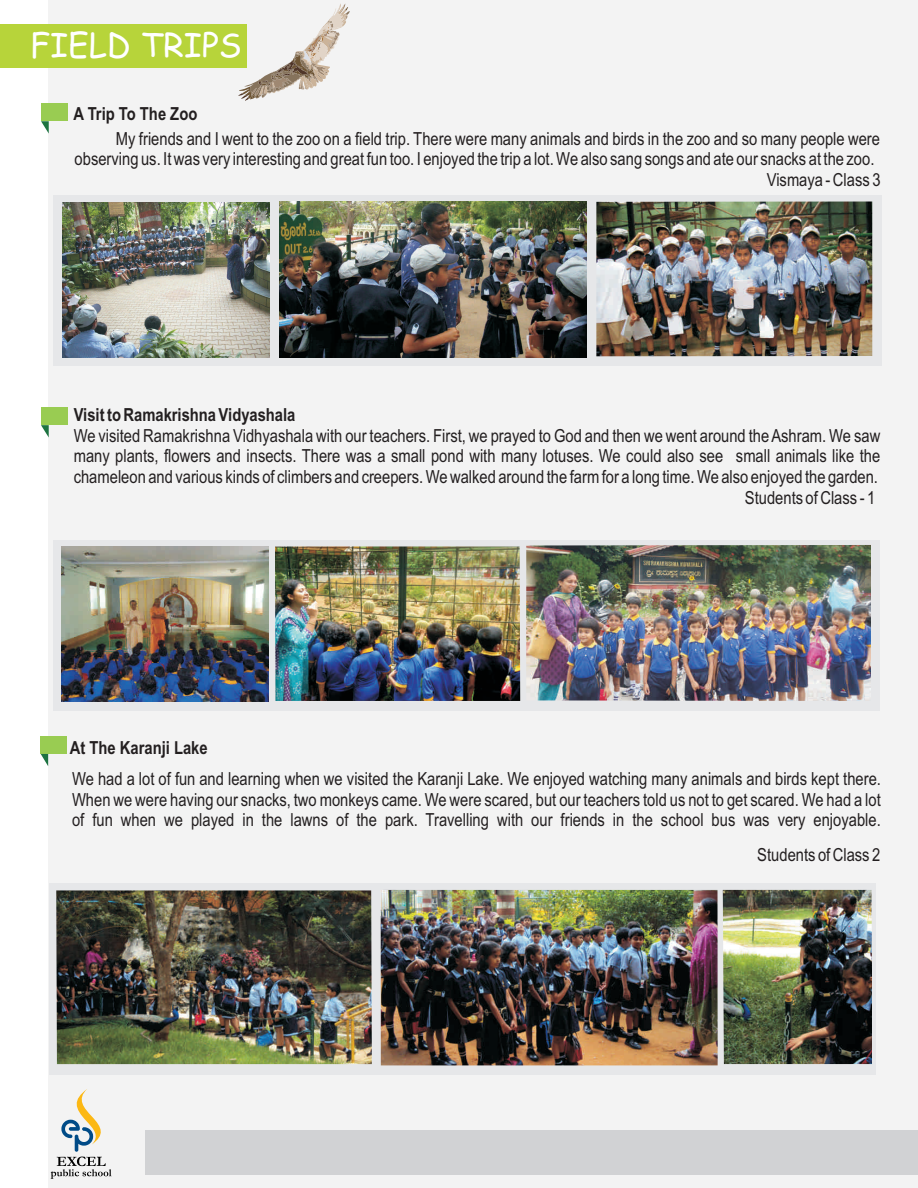
<style>
.page{position:relative;width:918px;height:1188px;background:#fff}
.page>*{position:absolute;margin:0;border:0;box-sizing:border-box;transform-origin:0 0}
.t1{font:33px "Comic Sans MS";color:#fff}
.t2{font:18px/20.7px "Arial Narrow";color:#231f20;text-align:justify}
.t3{font:700 18px "Arial Narrow";color:#231f20}
</style>
<div class="page">
<div style="left:49px;top:0;width:869px;height:1188px;background:#f3f3f3"></div>
<svg style="left:51px;top:1089px;width:61px;height:90px"></svg>
<div style="left:53px;top:196px;width:828px;height:170px;background:#e6e7e9"></div>
<img style="left:63px;top:203px;width:207px;height:155px">
<img style="left:280px;top:201px;width:306px;height:157px">
<img style="left:596px;top:202px;width:276px;height:154px">
<div style="left:53px;top:540px;width:826px;height:171px;background:#e6e7e9"></div>
<img style="left:61px;top:546px;width:208px;height:156px">
<img style="left:275px;top:546px;width:245px;height:155px">
<img style="left:526px;top:545px;width:345px;height:156px">
<div style="left:0;top:24px;width:247px;height:44px;background:#b7d43a"></div>
<svg style="left:238px;top:3px;width:112px;height:98px"></svg>
<div style="left:41px;top:104px;width:27px;height:17px;background:#99cc52"></div>
<svg style="left:41px;top:121px;width:8px;height:13px"></svg>
<div style="left:41px;top:408px;width:27px;height:17px;background:#99cc52"></div>
<svg style="left:41px;top:425px;width:8px;height:12px"></svg>
<div style="left:40px;top:736px;width:27px;height:18px;background:#99cc52"></div>
<svg style="left:41px;top:754px;width:7px;height:12px"></svg>
<div style="left:50px;top:883px;width:826px;height:192px;background:#e6e7e9"></div>
<img style="left:56px;top:890px;width:315px;height:174px">
<img style="left:381px;top:890px;width:337px;height:175px">
<img style="left:723px;top:890px;width:149px;height:174px">
<div style="left:145px;top:1130px;width:773px;height:45px;background:#d1d2d4"></div>
<h1 class="t1" style="left:30px;top:30px;width:213px">FIELD TRIPS</h1>
<p class="t3" style="left:74px;top:107px;width:125px">A Trip To The Zoo</p>
<p class="t2" style="left:116px;top:130px;width:766px">My friends and I went to the zoo on a field trip. There were many animals and birds in the zoo and so many people were</p>
<p class="t2" style="left:75px;top:150px;width:801px">observing us. It was very interesting and great fun too. I enjoyed the trip a lot. We also sang songs and ate our snacks at the zoo.</p>
<p class="t2" style="left:767px;top:171px;width:115px">Vismaya - Class 3</p>
<p class="t3" style="left:74px;top:408px;width:223px">Visit to Ramakrishna Vidyashala</p>
<p class="t2" style="left:74px;top:427px;width:808px">We visited Ramakrishna Vidhyashala with our teachers. First, we prayed to God and then we went around the Ashram. We saw many plants, flowers and insects. There was a small pond with many lotuses. We could also see small animals like the chameleon and various kinds of climbers and creepers. We walked around the farm for a long time. We also enjoyed the garden.</p>
<p class="t3" style="left:70px;top:741px;width:139px">At The Karanji Lake</p>
<p class="t2" style="left:745px;top:489px;width:132px">Students of Class - 1</p>
<p class="t2" style="left:72px;top:770px;width:810px">We had a lot of fun and learning when we visited the Karanji Lake. We enjoyed watching many animals and birds kept there.<br>When we were having our snacks, two monkeys came. We were scared, but our teachers told us not to get scared. We had a lot of fun when we played in the lawns of the park. Travelling with our friends in the school bus was very enjoyable.</p>
<p class="t2" style="left:757px;top:846px;width:125px">Students of Class 2</p>
</div>
